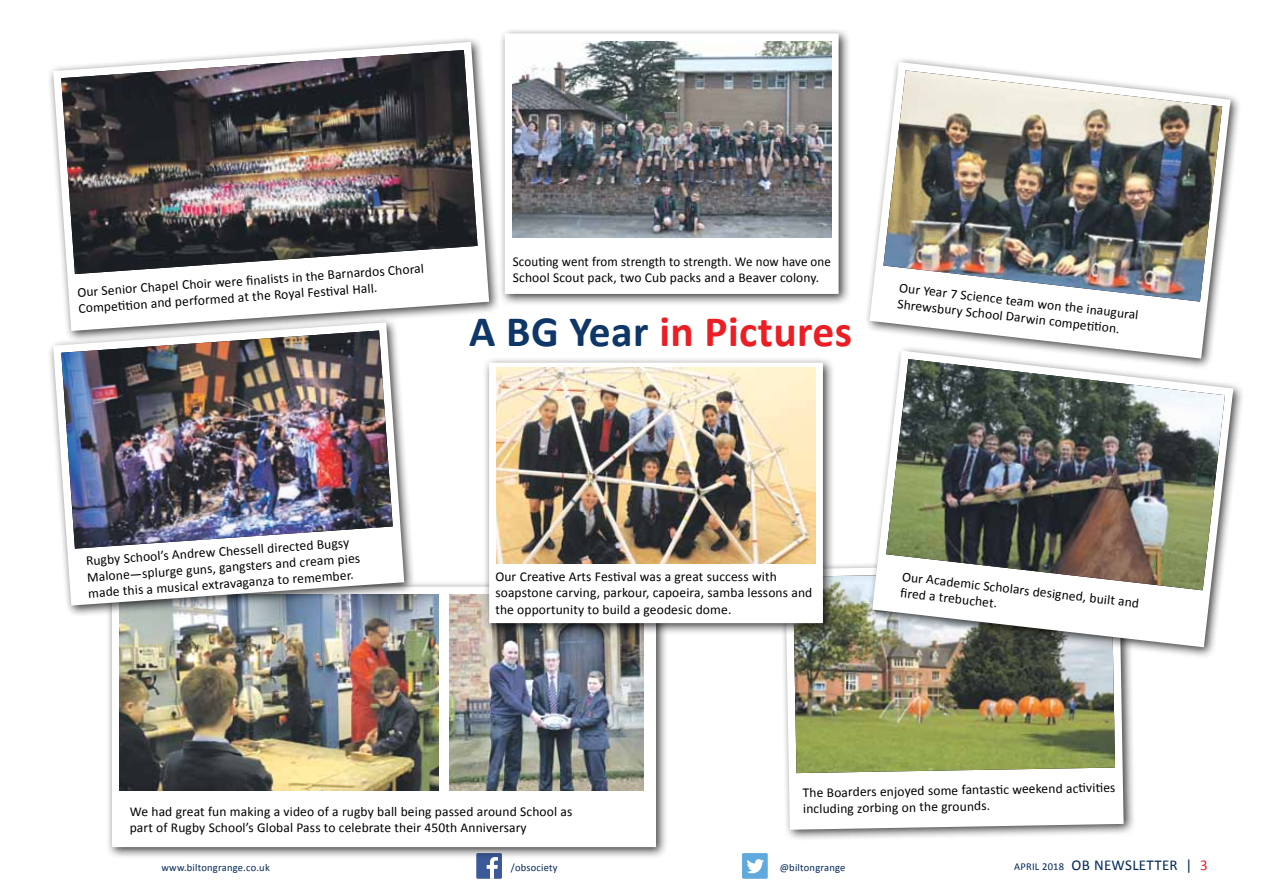
<style>
.page{position:relative;width:1263px;height:893px;background:#fff}
.page>*{position:absolute;margin:0;border:0;box-sizing:border-box;transform-origin:0 0}
.t1{font:700 43.5px "Calibri";letter-spacing:.01em;color:#ed1d24}
.t2{font:15px "Calibri";letter-spacing:.02em;color:#002659}
.t3{font:13.5px/16.2px "Calibri";letter-spacing:.01em;color:#000}
.t4{font:13.5px/16.2px "Calibri";letter-spacing:.01em;color:#000;scale:.96 1}
.t5{font:10.5px "Calibri";letter-spacing:.02em;color:#002659}
.s1{color:#0e3768}
.s2{font-size:10.5px}
.s3{color:#ed1d24}
</style>
<div class="page">
<div style="left:742px;top:853px;width:26px;height:26px;background:#5fa9dd"></div>
<svg style="left:747px;top:859px;width:17px;height:14px"></svg>
<div style="left:476px;top:853px;width:26px;height:26px;background:#3c5a99"></div>
<svg style="left:487px;top:859px;width:11px;height:20px"></svg>
<div style="left:499px;top:27px;width:352px;height:279px;background:#000;opacity:.75"></div>
<div style="left:509px;top:38px;width:325px;height:252px;background:#fff"></div>
<img style="left:512px;top:41px;width:319px;height:196px">
<div style="left:48px;top:36px;width:453px;height:307px;background:#000;opacity:.75"></div>
<svg style="left:48px;top:37px;width:446px;height:299px"></svg>
<img style="left:61px;top:50px;width:417px;height:224px">
<div style="left:779px;top:557px;width:357px;height:284px;background:#000;opacity:.75"></div>
<svg style="left:781px;top:559px;width:347px;height:275px"></svg>
<img style="left:793px;top:571px;width:322px;height:202px">
<div style="left:106px;top:581px;width:562px;height:278px;background:#000;opacity:.75"></div>
<div style="left:116px;top:591px;width:536px;height:252px;background:#fff"></div>
<img style="left:120px;top:594px;width:318px;height:197px">
<img style="left:450px;top:594px;width:193px;height:197px">
<div style="left:483px;top:357px;width:352px;height:278px;background:#000;opacity:.75"></div>
<div style="left:493px;top:367px;width:326px;height:252px;background:#fff"></div>
<img style="left:497px;top:367px;width:318px;height:196px">
<svg style="left:867px;top:59px;width:368px;height:286px"></svg>
<img style="left:883px;top:70px;width:339px;height:232px">
<div style="left:867px;top:345px;width:378px;height:314px;background:#000;opacity:.75"></div>
<svg style="left:867px;top:346px;width:371px;height:306px"></svg>
<img style="left:886px;top:359px;width:339px;height:231px">
<div style="left:48px;top:317px;width:368px;height:300px;background:#000;opacity:.75"></div>
<svg style="left:48px;top:318px;width:361px;height:292px"></svg>
<img style="left:61px;top:330px;width:332px;height:219px">
<p class="t3" style="left:77px;top:284px;width:349px;rotate:-4deg">Our Senior Chapel Choir were fi nalists in the Barnardos Choral<br>Competi ti on and performed at the Royal Festi val Hall.</p>
<p class="t4" style="left:513px;top:254px;width:333px">Scouting went from strength to strength. We now have one<br>School Scout pack, two Cub packs and a Beaver colony.</p>
<h1 class="t1" style="left:469px;top:305px;width:385px"><span class="s1">A BG Year</span> in Pictures</h1>
<p class="t3" style="left:900px;top:280px;width:242px;rotate:6deg">Our Year 7 Science team won the inaugural<br>Shrewsbury School Darwin competi ti on.</p>
<p class="t3" style="left:85px;top:553px;width:275px;rotate:-4deg">Rugby School’s Andrew Chessell directed Bugsy<br>Malone—splurge guns, gangsters and cream pies made this a musical extravaganza to remember.</p>
<p class="t3" style="left:495px;top:569px;width:318px">Our Creative Arts Festival was a great success with soapstone carving, parkour, capoeira, samba lessons and the opportunity to build a geodesic dome.</p>
<p class="t3" style="left:903px;top:569px;width:240px;line-height:15.6px;rotate:6deg">Our Academic Scholars designed, built and fi red a trebuchet.</p>
<p class="t3" style="left:803px;top:785px;width:314px;rotate:-1deg">The Boarders enjoyed some fantasti c weekend acti viti es</p>
<p class="t3" style="left:130px;top:803px;width:444px">We had great fun making a video of a rugby ball being passed around School as</p>
<p class="t3" style="left:803px;top:801px;width:189px;rotate:-1deg">including zorbing on the grounds.</p>
<p class="t3" style="left:130px;top:819px;width:398px">part of Rugby School’s Global Pass to celebrate their 450th Anniversary</p>
<p class="t5" style="left:161px;top:860px;width:110px">www.biltongrange.co.uk</p>
<p class="t5" style="left:511px;top:860px;width:48px">/obsociety</p>
<p class="t5" style="left:780px;top:860px;width:67px">@biltongrange</p>
<p class="t2" style="left:1014px;top:860px;width:195px"><span class="s2">APRIL 2018</span> OB NEWSLETTER | <span class="s3">3</span></p>
</div>
